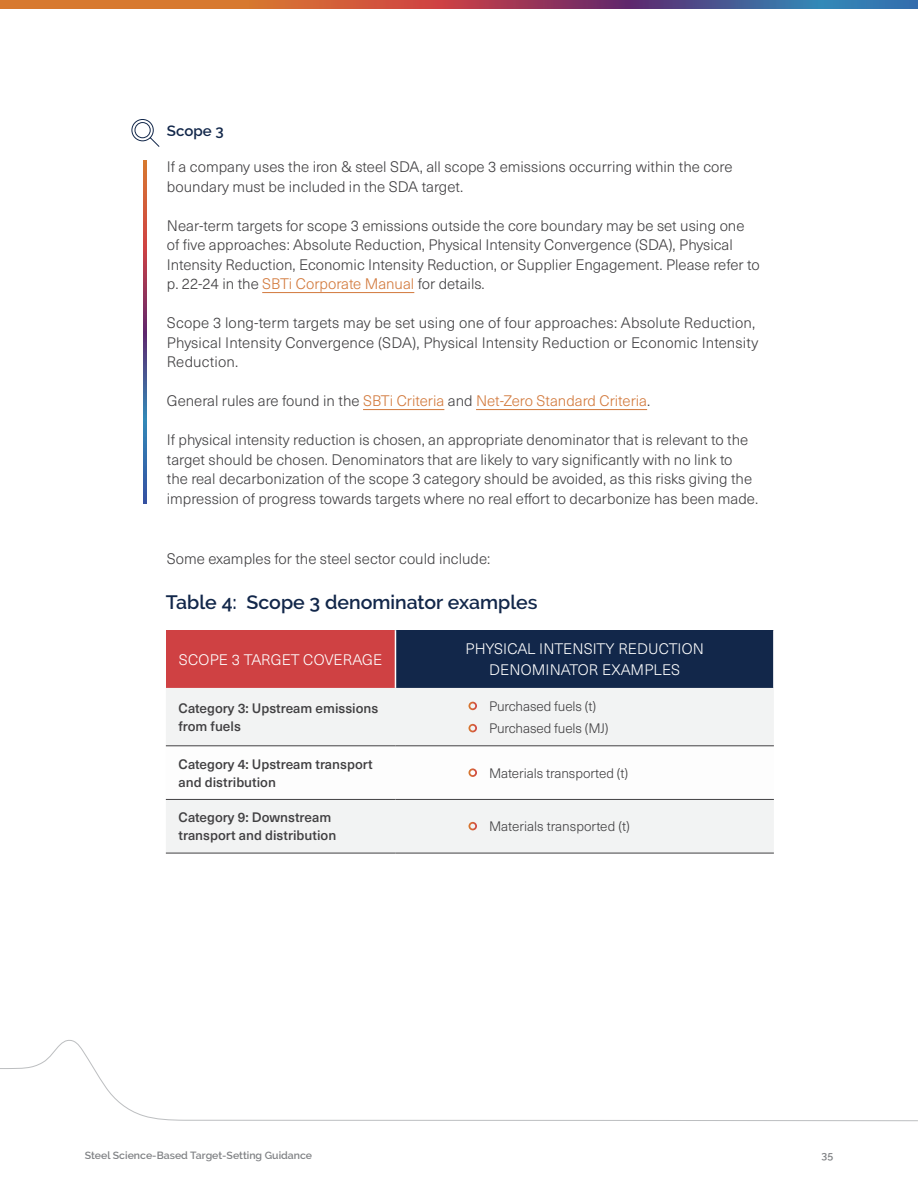
<style>
.page{position:relative;width:918px;height:1188px;background:#fff}
.page>*{position:absolute;margin:0;border:0;box-sizing:border-box;transform-origin:0 0}
.t1{font:600 19.5px "Raleway";color:#12274a}
.t2{font:300 15px/19.5px "Neue Haas Unica";color:#414042}
.t3{font:300 15px "Neue Haas Unica";color:#d2793c}
.t4{font:300 15px/21px "Neue Haas Unica";letter-spacing:.01em;color:#fff;text-align:center}
.t5{font:600 15px "Raleway";color:#12274a}
.t6{font:500 13.5px/18px "Neue Haas Unica";color:#414042}
.t7{font:300 13.5px/22.2px "Neue Haas Unica";letter-spacing:-.005em;color:#414042}
.t8{font:600 10.5px "Raleway";color:#808285}
.s1{color:#d2793c}
.s2{color:#414042}
</style>
<div class="page">
<svg style="left:1px;top:0;width:917px;height:9px"></svg>
<svg style="left:0;top:1040px;width:918px;height:82px"></svg>
<svg style="left:131px;top:119px;width:29px;height:28px"></svg>
<hr style="left:262px;top:292px;width:152px;height:1px;background:#d2793c">
<hr style="left:363px;top:409px;width:81px;height:1px;background:#d2793c">
<hr style="left:476px;top:409px;width:171px;height:1px;background:#d2793c">
<div style="left:166px;top:630px;width:229px;height:58px;background:#cf4143"></div>
<div style="left:395px;top:630px;width:379px;height:58px;background:#12274a"></div>
<div style="left:166px;top:688px;width:608px;height:165px;background:#f2f3f3"></div>
<hr style="left:395px;top:745px;width:379px;height:1px;background:#414042">
<hr style="left:395px;top:799px;width:379px;height:1px;background:#414042">
<hr style="left:395px;top:853px;width:379px;height:1px;background:#414042">
<hr style="left:166px;top:745px;width:229px;height:1px;background:#414042">
<hr style="left:166px;top:799px;width:229px;height:1px;background:#414042">
<hr style="left:166px;top:853px;width:229px;height:1px;background:#414042">
<hr style="left:773px;top:630px;width:2px;height:58px;background:#fff">
<hr style="left:395px;top:630px;width:1px;height:58px;background:#fff">
<svg style="left:468px;top:702px;width:9px;height:8px"></svg>
<svg style="left:468px;top:724px;width:9px;height:8px"></svg>
<svg style="left:166px;top:746px;width:608px;height:53px"></svg>
<svg style="left:468px;top:822px;width:9px;height:8px"></svg>
<svg style="left:144px;top:161px;width:3px;height:343px"></svg>
<p class="t5" style="left:167px;top:122px;width:58px">Scope 3</p>
<p class="t2" style="left:167px;top:156px;width:567px">If a company uses the iron &amp; steel SDA, all scope 3 emissions occurring within the core boundary must be included in the SDA target.</p>
<p class="t2" style="left:167px;top:215px;width:594px">Near-term targets for scope 3 emissions outside the core boundary may be set using one of five approaches: Absolute Reduction, Physical Intensity Convergence (SDA), Physical Intensity Reduction, Economic Intensity Reduction, or Supplier Engagement. Please refer to p. 22-24 in the <span class="s1">SBTi Corporate Manual</span> for details.</p>
<p class="t2" style="left:167px;top:312px;width:593px">Scope 3 long-term targets may be set using one of four approaches: Absolute Reduction,<br>Physical Intensity Convergence (SDA), Physical Intensity Reduction or Economic Intensity<br>Reduction.</p>
<p class="t3" style="left:167px;top:390px;width:485px"><span class="s2">General rules are found in the</span> SBTi Criteria <span class="s2">and</span> Net-Zero Standard Criteria<span class="s2">.</span></p>
<p class="t2" style="left:167px;top:429px;width:593px">If physical intensity reduction is chosen, an appropriate denominator that is relevant to the target should be chosen. Denominators that are likely to vary significantly with no link to<br>the real decarbonization of the scope 3 category should be avoided, as this risks giving the impression of progress towards targets where no real effort to decarbonize has been made.</p>
<p class="t2" style="left:167px;top:548px;width:325px">Some examples for the steel sector could include:</p>
<h1 class="t1" style="left:166px;top:591px;width:373px">Table 4: Scope 3 denominator examples</h1>
<p class="t4" style="left:179px;top:648px;width:205px">SCOPE 3 TARGET COVERAGE</p>
<p class="t4" style="left:466px;top:638px;width:240px">PHYSICAL INTENSITY REDUCTION<br>DENOMINATOR EXAMPLES</p>
<p class="t6" style="left:179px;top:698px;width:201px">Category 3: Upstream emissions from fuels</p>
<p class="t7" style="left:489px;top:694px;width:121px">Purchased fuels (t)<br>Purchased fuels (MJ)</p>
<p class="t6" style="left:179px;top:754px;width:196px">Category 4: Upstream transport and distribution</p>
<p class="t7" style="left:489px;top:761px;width:141px">Materials transported (t)</p>
<p class="t6" style="left:179px;top:808px;width:159px">Category 9: Downstream transport and distribution</p>
<p class="t7" style="left:489px;top:815px;width:142px">Materials transported (t)</p>
<p class="t8" style="left:85px;top:1150px;width:229px">Steel Science-Based Target-Setting Guidance</p>
<p class="t8" style="left:822px;top:1150px;width:13px">35</p>
</div>
